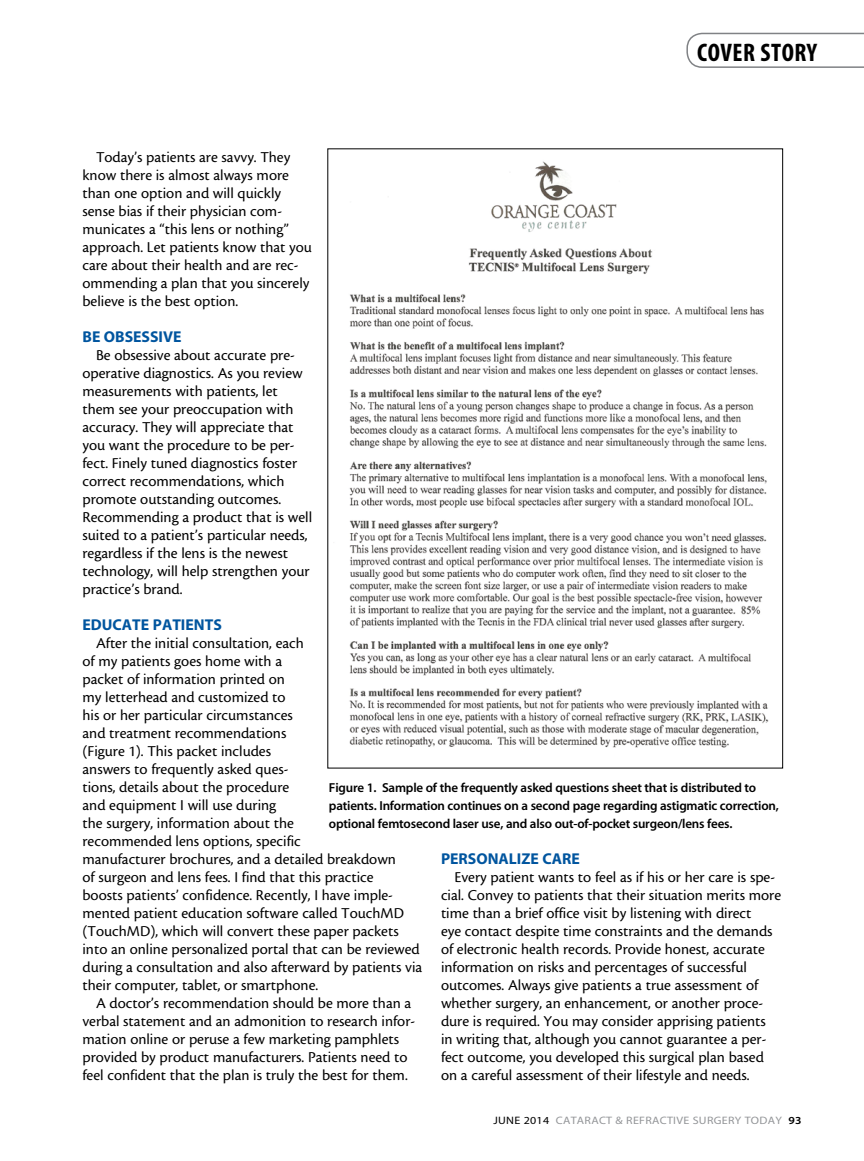
<style>
.page{position:relative;width:864px;height:1161px;background:#fff}
.page>*{position:absolute;margin:0;border:0;box-sizing:border-box;transform-origin:0 0}
.t1{font:25.5px "Myriad MM 700 300";letter-spacing:.02em;color:#000}
.t2{font:15.75px/18px "Cronos MM 408 10";color:#000}
.t3{font:15.75px "Myriad MM 700 600";color:#00559f}
.t4{font:13.05px/18px "Myriad MM 565 600";letter-spacing:-.015em;color:#000}
.t5{font:10.8px "Myriad MM 400 600";letter-spacing:.025em;color:#939598;scale:1.11 1}
.s1{color:#000}
.s2{font-family:"Myriad MM 565 600";color:#000}
</style>
<div class="page">
<svg style="left:686px;top:33px;width:178px;height:35px"></svg>
<img style="left:349px;top:161px;width:420px;height:587px">
<h1 class="t1" style="left:697px;top:40px;width:122px">COVER STORY</h1>
<p class="t2" style="left:83px;top:148px;width:231px;text-indent:13px">Today’s patients are savvy. They know there is almost always more than one option and will quickly sense bias if their physician com&shy;municates a “this lens or nothing” approach. Let patients know that you care about their health and are rec&shy;ommending a plan that you sincerely believe is the best option.</p>
<p class="t3" style="left:83px;top:329px;width:101px">BE OBSESSIVE</p>
<p class="t2" style="left:83px;top:346px;width:231px;text-indent:13px">Be obsessive about accurate pre&shy;operative diagnostics. As you review measurements with patients, let them see your preoccupation with accuracy. They will appreciate that you want the procedure to be per&shy;fect. Finely tuned diagnostics foster correct recommendations, which promote outstanding outcomes.<br>Recommending a product that is well suited to a patient’s particular needs, regardless if the lens is the newest technology, will help strengthen your practice’s brand.</p>
<p class="t3" style="left:83px;top:617px;width:141px">EDUCATE PATIENTS</p>
<p class="t2" style="left:83px;top:634px;width:341px;text-indent:13px">After the initial consultation, each<br>of my patients goes home with a<br>packet of information printed on<br>my letterhead and customized to<br>his or her particular circumstances<br>and treatment recommendations<br>(Figure 1). This packet includes<br>answers to frequently asked ques-<br>tions, details about the procedure<br>and equipment I will use during<br>the surgery, information about the<br>recommended lens options, specific<br>manufacturer brochures, and a detailed breakdown<br>of surgeon and lens fees. I find that this practice<br>boosts patients’ confidence. Recently, I have imple&shy;mented patient education software called TouchMD (TouchMD), which will convert these paper packets into an online personalized portal that can be reviewed during a consultation and also afterward by patients via their computer, tablet, or smartphone.</p>
<p class="t2" style="left:83px;top:995px;width:334px;text-indent:13px">A doctor’s recommendation should be more than a verbal statement and an admonition to research infor&shy;mation online or peruse a few marketing pamphlets provided by product manufacturers. Patients need to feel confident that the plan is truly the best for them.</p>
<p class="t4" style="left:329px;top:779px;width:451px">Figure 1. Sample of the frequently asked questions sheet that is distributed to patients. Information continues on a second page regarding astigmatic correction, optional femtosecond laser use, and also out-of-pocket surgeon/lens fees.</p>
<p class="t3" style="left:441px;top:851px;width:140px">PERSONALIZE CARE</p>
<p class="t2" style="left:441px;top:869px;width:342px;text-indent:13px">Every patient wants to feel as if his or her care is spe&shy;cial. Convey to patients that their situation merits more time than a brief office visit by listening with direct<br>eye contact despite time constraints and the demands of electronic health records. Provide honest, accurate information on risks and percentages of successful outcomes. Always give patients a true assessment of whether surgery, an enhancement, or another proce&shy;dure is required. You may consider apprising patients in writing that, although you cannot guarantee a per&shy;fect outcome, you developed this surgical plan based on a careful assessment of their lifestyle and needs.</p>
<p class="t5" style="left:493px;top:1115px;width:279px"><span class="s1">JUNE 2014</span> CATARACT &amp; REFRACTIVE SURGERY TODAY <span class="s2">93</span></p>
</div>
